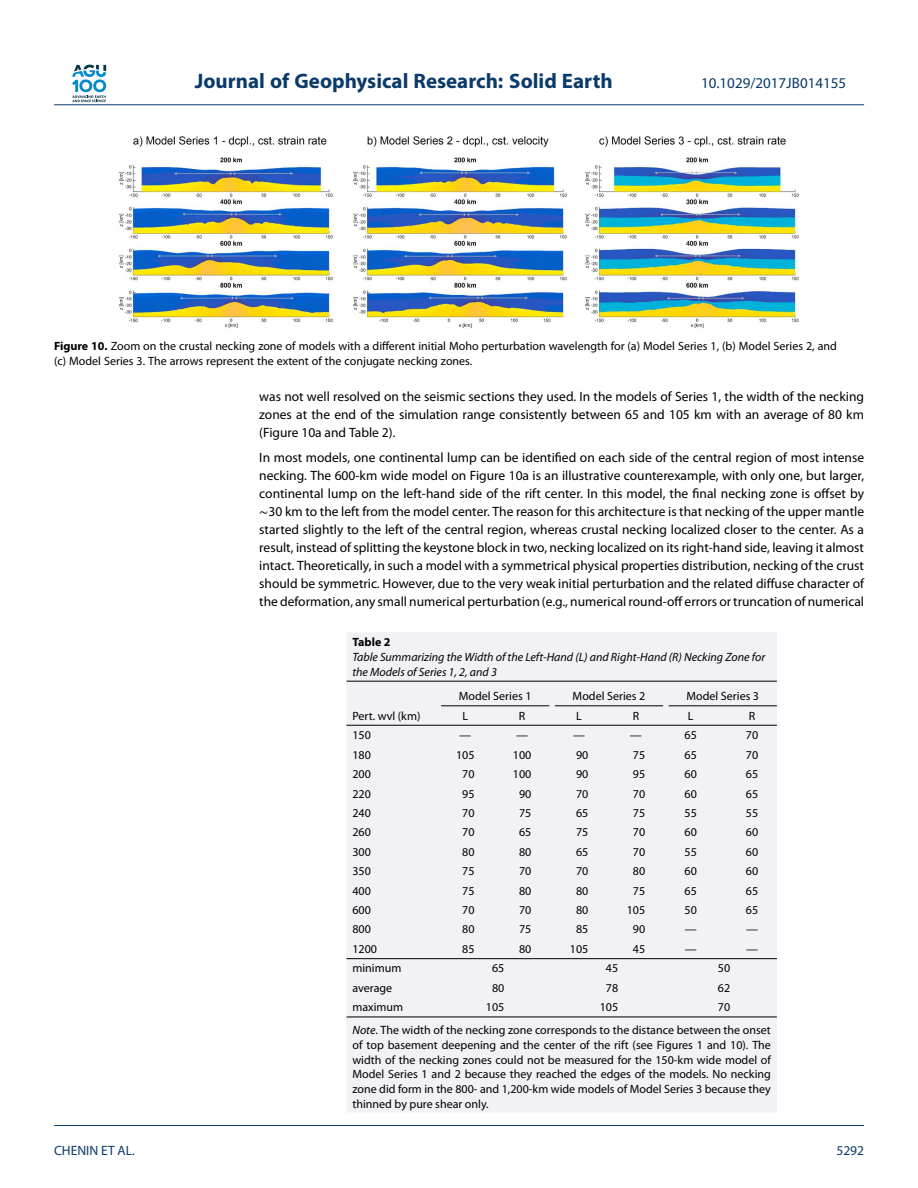
<style>
.page{position:relative;width:918px;height:1188px;background:#fff}
.page>*{position:absolute;margin:0;border:0;box-sizing:border-box;transform-origin:0 0}
.t1{font:700 21px "Myriad Pro";color:#0a3a69}
.t2{font:15px "Myriad Pro";color:#0a3a69}
.t3{font:13.5px/18px "Myriad Pro";color:#000;text-align:justify}
.t4{font:13.5px "Myriad Pro";color:#0a3a69}
.t5{font:12px/15px "Myriad Pro";color:#000}
.t6{font:italic 12px/15px "Myriad Pro";color:#000}
.t7{font:700 12px "Myriad Pro";color:#000}
.s1{font-weight:700}
.s2{font-family:"STIX Math"}
.s3{font-style:italic}
</style>
<div class="page">
<svg style="left:72px;top:65px;width:34px;height:37px"></svg>
<hr style="left:54px;top:104px;width:810px;height:1px;background:#0a3a69">
<img style="left:119px;top:136px;width:680px;height:192px">
<div style="left:347px;top:632px;width:430px;height:480px;background:#f1f1f6"></div>
<hr style="left:347px;top:681px;width:430px;height:1px;background:#000">
<hr style="left:441px;top:705px;width:108px;height:1px;background:#000">
<hr style="left:555px;top:705px;width:108px;height:1px;background:#000">
<hr style="left:669px;top:705px;width:108px;height:1px;background:#000">
<hr style="left:347px;top:725px;width:430px;height:1px;background:#000">
<hr style="left:347px;top:958px;width:430px;height:1px;background:#000">
<hr style="left:347px;top:1017px;width:430px;height:1px;background:#000">
<hr style="left:54px;top:1125px;width:810px;height:1px;background:#0a3a69">
<h1 class="t1" style="left:195px;top:73px;width:419px">Journal of Geophysical Research: Solid Earth</h1>
<p class="t2" style="left:701px;top:78px;width:147px">10.1029/2017JB014155</p>
<p class="t5" style="left:54px;top:339px;width:784px"><span class="s1">Figure 10.</span> Zoom on the crustal necking zone of models with a different initial Moho perturbation wavelength for (a) Model Series 1, (b) Model Series 2, and (c) Model Series 3. The arrows represent the extent of the conjugate necking zones.</p>
<p class="t3" style="left:259px;top:388px;width:606px">was not well resolved on the seismic sections they used. In the models of Series 1, the width of the necking zones at the end of the simulation range consistently between 65 and 105 km with an average of 80 km (Figure 10a and Table 2).</p>
<p class="t3" style="left:259px;top:450px;width:606px">In most models, one continental lump can be identified on each side of the central region of most intense necking. The 600-km wide model on Figure 10a is an illustrative counterexample, with only one, but larger, continental lump on the left-hand side of the rift center. In this model, the final necking zone is offset by <span class="s2">∼</span>30 km to the left from the model center. The reason for this architecture is that necking of the upper mantle started slightly to the left of the central region, whereas crustal necking localized closer to the center. As a result, instead of splitting the keystone block in two, necking localized on its right-hand side, leaving it almost intact. Theoretically, in such a model with a symmetrical physical properties distribution, necking of the crust should be symmetric. However, due to the very weak initial perturbation and the related diffuse character of the deformation, any small numerical perturbation (e.g., numerical round-off errors or truncation of numerical</p>
<p class="t7" style="left:352px;top:638px;width:40px">Table 2</p>
<p class="t6" style="left:352px;top:651px;width:415px">Table Summarizing the Width of the Left-Hand (L) and Right-Hand (R) Necking Zone for the Models of Series 1, 2, and 3</p>
<p class="t5" style="left:459px;top:690px;width:74px">Model Series 1</p>
<p class="t5" style="left:573px;top:690px;width:74px">Model Series 2</p>
<p class="t5" style="left:686px;top:690px;width:74px">Model Series 3</p>
<p class="t5" style="left:352px;top:709px;width:70px">Pert. wvl (km)</p>
<p class="t5" style="left:462px;top:709px;width:7px">L</p>
<p class="t5" style="left:519px;top:709px;width:8px">R</p>
<p class="t5" style="left:576px;top:709px;width:7px">L</p>
<p class="t5" style="left:633px;top:709px;width:8px">R</p>
<p class="t5" style="left:688px;top:709px;width:7px">L</p>
<p class="t5" style="left:749px;top:709px;width:8px">R</p>
<p class="t5" style="left:352px;top:729px;width:20px">150</p>
<p class="t5" style="left:459px;top:729px;width:13px">—</p>
<p class="t5" style="left:516px;top:729px;width:13px">—</p>
<p class="t5" style="left:573px;top:729px;width:13px">—</p>
<p class="t5" style="left:630px;top:729px;width:13px">—</p>
<p class="t5" style="left:685px;top:729px;width:14px">65</p>
<p class="t5" style="left:746px;top:729px;width:14px">70</p>
<p class="t5" style="left:352px;top:748px;width:20px">180</p>
<p class="t5" style="left:456px;top:748px;width:20px">105</p>
<p class="t5" style="left:513px;top:748px;width:20px">100</p>
<p class="t5" style="left:576px;top:748px;width:14px">90</p>
<p class="t5" style="left:633px;top:748px;width:14px">75</p>
<p class="t5" style="left:685px;top:748px;width:14px">65</p>
<p class="t5" style="left:746px;top:748px;width:14px">70</p>
<p class="t5" style="left:352px;top:768px;width:20px">200</p>
<p class="t5" style="left:462px;top:768px;width:14px">70</p>
<p class="t5" style="left:513px;top:768px;width:20px">100</p>
<p class="t5" style="left:576px;top:768px;width:14px">90</p>
<p class="t5" style="left:633px;top:768px;width:14px">95</p>
<p class="t5" style="left:685px;top:768px;width:14px">60</p>
<p class="t5" style="left:746px;top:768px;width:14px">65</p>
<p class="t5" style="left:352px;top:787px;width:20px">220</p>
<p class="t5" style="left:462px;top:787px;width:14px">95</p>
<p class="t5" style="left:519px;top:787px;width:14px">90</p>
<p class="t5" style="left:576px;top:787px;width:14px">70</p>
<p class="t5" style="left:633px;top:787px;width:14px">70</p>
<p class="t5" style="left:685px;top:787px;width:14px">60</p>
<p class="t5" style="left:746px;top:787px;width:14px">65</p>
<p class="t5" style="left:352px;top:806px;width:20px">240</p>
<p class="t5" style="left:462px;top:806px;width:14px">70</p>
<p class="t5" style="left:519px;top:806px;width:14px">75</p>
<p class="t5" style="left:576px;top:806px;width:14px">65</p>
<p class="t5" style="left:633px;top:806px;width:14px">75</p>
<p class="t5" style="left:685px;top:806px;width:14px">55</p>
<p class="t5" style="left:746px;top:806px;width:14px">55</p>
<p class="t5" style="left:352px;top:826px;width:20px">260</p>
<p class="t5" style="left:462px;top:826px;width:14px">70</p>
<p class="t5" style="left:519px;top:826px;width:14px">65</p>
<p class="t5" style="left:576px;top:826px;width:14px">75</p>
<p class="t5" style="left:633px;top:826px;width:14px">70</p>
<p class="t5" style="left:685px;top:826px;width:14px">60</p>
<p class="t5" style="left:746px;top:826px;width:14px">60</p>
<p class="t5" style="left:352px;top:845px;width:20px">300</p>
<p class="t5" style="left:462px;top:845px;width:14px">80</p>
<p class="t5" style="left:519px;top:845px;width:14px">80</p>
<p class="t5" style="left:576px;top:845px;width:14px">65</p>
<p class="t5" style="left:633px;top:845px;width:14px">70</p>
<p class="t5" style="left:685px;top:845px;width:14px">55</p>
<p class="t5" style="left:746px;top:845px;width:14px">60</p>
<p class="t5" style="left:352px;top:865px;width:20px">350</p>
<p class="t5" style="left:462px;top:865px;width:14px">75</p>
<p class="t5" style="left:519px;top:865px;width:14px">70</p>
<p class="t5" style="left:576px;top:865px;width:14px">70</p>
<p class="t5" style="left:633px;top:865px;width:14px">80</p>
<p class="t5" style="left:685px;top:865px;width:14px">60</p>
<p class="t5" style="left:746px;top:865px;width:14px">60</p>
<p class="t5" style="left:352px;top:884px;width:20px">400</p>
<p class="t5" style="left:462px;top:884px;width:14px">75</p>
<p class="t5" style="left:519px;top:884px;width:14px">80</p>
<p class="t5" style="left:576px;top:884px;width:14px">80</p>
<p class="t5" style="left:633px;top:884px;width:14px">75</p>
<p class="t5" style="left:685px;top:884px;width:14px">65</p>
<p class="t5" style="left:746px;top:884px;width:14px">65</p>
<p class="t5" style="left:352px;top:904px;width:20px">600</p>
<p class="t5" style="left:462px;top:904px;width:14px">70</p>
<p class="t5" style="left:519px;top:904px;width:14px">70</p>
<p class="t5" style="left:576px;top:904px;width:14px">80</p>
<p class="t5" style="left:627px;top:904px;width:20px">105</p>
<p class="t5" style="left:685px;top:904px;width:14px">50</p>
<p class="t5" style="left:746px;top:904px;width:14px">65</p>
<p class="t5" style="left:352px;top:923px;width:20px">800</p>
<p class="t5" style="left:462px;top:923px;width:14px">80</p>
<p class="t5" style="left:519px;top:923px;width:14px">75</p>
<p class="t5" style="left:576px;top:923px;width:14px">85</p>
<p class="t5" style="left:633px;top:923px;width:14px">90</p>
<p class="t5" style="left:685px;top:923px;width:13px">—</p>
<p class="t5" style="left:746px;top:923px;width:13px">—</p>
<p class="t5" style="left:352px;top:942px;width:26px">1200</p>
<p class="t5" style="left:462px;top:942px;width:14px">85</p>
<p class="t5" style="left:519px;top:942px;width:14px">80</p>
<p class="t5" style="left:570px;top:942px;width:20px">105</p>
<p class="t5" style="left:633px;top:942px;width:14px">45</p>
<p class="t5" style="left:685px;top:942px;width:13px">—</p>
<p class="t5" style="left:746px;top:942px;width:13px">—</p>
<p class="t5" style="left:352px;top:962px;width:50px">minimum</p>
<p class="t5" style="left:492px;top:962px;width:14px">65</p>
<p class="t5" style="left:606px;top:962px;width:14px">45</p>
<p class="t5" style="left:718px;top:962px;width:14px">50</p>
<p class="t5" style="left:352px;top:981px;width:41px">average</p>
<p class="t5" style="left:492px;top:981px;width:14px">80</p>
<p class="t5" style="left:606px;top:981px;width:14px">78</p>
<p class="t5" style="left:718px;top:981px;width:14px">62</p>
<p class="t5" style="left:352px;top:1001px;width:52px">maximum</p>
<p class="t5" style="left:486px;top:1001px;width:20px">105</p>
<p class="t5" style="left:600px;top:1001px;width:20px">105</p>
<p class="t5" style="left:352px;top:997px;width:420px;line-height:22.2px;text-indent:365px">70<br><span class="s3">Note</span>. The width of the necking zone corresponds to the distance between the onset</p>
<p class="t5" style="left:352px;top:1038px;width:420px;text-align:justify">of top basement deepening and the center of the rift (see Figures 1 and 10). The width of the necking zones could not be measured for the 150-km wide model of Model Series 1 and 2 because they reached the edges of the models. No necking zone did form in the 800- and 1,200-km wide models of Model Series 3 because they thinned by pure shear only.</p>
<p class="t4" style="left:54px;top:1145px;width:82px">CHENIN ET AL.</p>
<p class="t4" style="left:836px;top:1145px;width:29px">5292</p>
</div>
